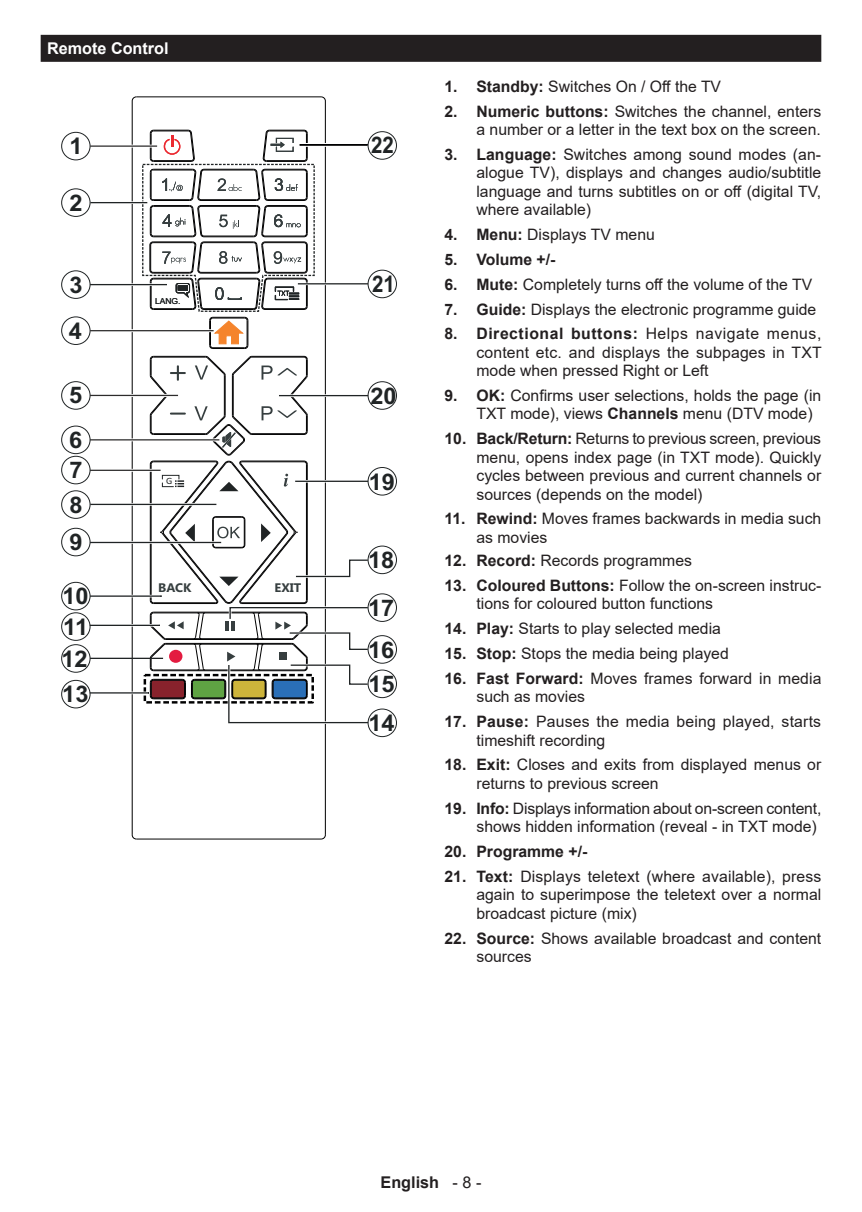
<style>
.page{position:relative;width:862px;height:1212px;background:#fff}
.page>*{position:absolute;margin:0;border:0;box-sizing:border-box;transform-origin:0 0}
.t1{font:700 22.95px/31.3px "Arial";color:#202425}
.t2{font:700 22.95px "Arial";color:#202425;scale:.89 1}
.t3{font:700 16.2px "Arial";color:#fff}
.t4{font:700 16.2px "Arial";color:#231f20}
.t5{font:15.75px/18.4px "Arial";color:#231f20}
.t6{font:700 15.75px "Arial";color:#231f20}
.t7{font:700 12.38px "Segoe UI";color:#363e3f}
.t8{font:9.67px "Calibri";color:#202425}
.t9{font:8.33px "Arial";color:#202425}
.s1{font-weight:700}
.s2{font-weight:400}
</style>
<div class="page">
<div style="left:41px;top:35px;width:779px;height:27px;background:#231f20"></div>
<hr style="left:136px;top:839px;width:185px;height:1px;background:#000001">
<hr style="left:132px;top:101px;width:1px;height:734px;background:#000001">
<hr style="left:224px;top:375px;width:1px;height:41px;background:#000001">
<hr style="left:225px;top:375px;width:1px;height:41px;background:#000001">
<hr style="left:232px;top:375px;width:1px;height:41px;background:#000001">
<hr style="left:233px;top:375px;width:1px;height:41px;background:#000001">
<hr style="left:252px;top:434px;width:52px;height:1px;background:#000001">
<hr style="left:153px;top:434px;width:52px;height:1px;background:#000001">
<hr style="left:252px;top:433px;width:52px;height:1px;background:#000001">
<hr style="left:153px;top:433px;width:52px;height:1px;background:#000001">
<hr style="left:325px;top:101px;width:1px;height:734px;background:#000001">
<hr style="left:153px;top:357px;width:52px;height:1px;background:#000001">
<hr style="left:252px;top:357px;width:52px;height:1px;background:#000001">
<hr style="left:153px;top:356px;width:52px;height:1px;background:#000001">
<hr style="left:252px;top:356px;width:52px;height:1px;background:#000001">
<hr style="left:136px;top:96px;width:185px;height:1px;background:#000001">
<svg style="left:232px;top:356px;width:20px;height:19px"></svg>
<svg style="left:150px;top:356px;width:36px;height:79px"></svg>
<svg style="left:194px;top:406px;width:58px;height:49px"></svg>
<svg style="left:195px;top:356px;width:30px;height:24px"></svg>
<svg style="left:261px;top:356px;width:47px;height:79px"></svg>
<hr style="left:103px;top:145px;width:55px;height:3px;background:#fff">
<div style="left:61px;top:317px;width:29px;height:28px;border:1px solid #202425;border-radius:50%"></div>
<hr style="left:90px;top:145px;width:67px;height:2px;background:#2d2c2c">
<hr style="left:91px;top:283px;width:77px;height:3px;background:#fff">
<hr style="left:90px;top:284px;width:77px;height:1px;background:#202425">
<hr style="left:91px;top:503px;width:126px;height:3px;background:#fff">
<hr style="left:90px;top:394px;width:89px;height:3px;background:#fff">
<hr style="left:90px;top:395px;width:88px;height:1px;background:#2d2c2c">
<hr style="left:90px;top:469px;width:71px;height:3px;background:#fff">
<hr style="left:90px;top:470px;width:70px;height:1px;background:#2d2c2c">
<hr style="left:91px;top:438px;width:129px;height:3px;background:#fff">
<hr style="left:90px;top:439px;width:129px;height:1px;background:#2d2c2c">
<hr style="left:90px;top:504px;width:126px;height:1px;background:#202425">
<div style="left:143px;top:674px;width:171px;height:29px;border:2px dashed #000001"></div>
<hr style="left:90px;top:658px;width:73px;height:1px;background:#202425">
<hr style="left:89px;top:624px;width:71px;height:3px;background:#fff">
<hr style="left:90px;top:625px;width:69px;height:1px;background:#202425">
<hr style="left:90px;top:595px;width:71px;height:2px;background:#202425">
<hr style="left:278px;top:394px;width:90px;height:3px;background:#fff">
<hr style="left:279px;top:395px;width:89px;height:1px;background:#202425">
<div style="left:61px;top:132px;width:29px;height:28px;border:1px solid #202425;border-radius:50%"></div>
<div style="left:61px;top:270px;width:29px;height:29px;border:1px solid #202425;border-radius:50%"></div>
<div style="left:61px;top:381px;width:29px;height:29px;border:1px solid #202425;border-radius:50%"></div>
<div style="left:61px;top:426px;width:29px;height:28px;border:1px solid #202425;border-radius:50%"></div>
<div style="left:61px;top:456px;width:29px;height:28px;border:1px solid #202425;border-radius:50%"></div>
<div style="left:61px;top:490px;width:29px;height:29px;border:1px solid #202425;border-radius:50%"></div>
<div style="left:61px;top:582px;width:29px;height:28px;border:1px solid #202425;border-radius:50%"></div>
<div style="left:61px;top:612px;width:29px;height:29px;border:1px solid #202425;border-radius:50%"></div>
<div style="left:61px;top:644px;width:29px;height:28px;border:1px solid #202425;border-radius:50%"></div>
<div style="left:367px;top:709px;width:29px;height:28px;border:1px solid #202425;border-radius:50%"></div>
<div style="left:367px;top:670px;width:29px;height:28px;border:1px solid #202425;border-radius:50%"></div>
<div style="left:367px;top:635px;width:29px;height:28px;border:1px solid #202425;border-radius:50%"></div>
<div style="left:367px;top:467px;width:29px;height:28px;border:1px solid #202425;border-radius:50%"></div>
<div style="left:367px;top:381px;width:29px;height:29px;border:1px solid #202425;border-radius:50%"></div>
<div style="left:367px;top:270px;width:29px;height:28px;border:1px solid #202425;border-radius:50%"></div>
<div style="left:367px;top:131px;width:29px;height:29px;border:1px solid #202425;border-radius:50%"></div>
<svg style="left:141px;top:130px;width:228px;height:219px"></svg>
<hr style="left:90px;top:201px;width:58px;height:3px;background:#fff">
<hr style="left:90px;top:202px;width:57px;height:1px;background:#202425">
<div style="left:61px;top:188px;width:29px;height:29px;border:1px solid #202425;border-radius:50%"></div>
<hr style="left:91px;top:541px;width:131px;height:3px;background:#fff">
<hr style="left:90px;top:542px;width:131px;height:1px;background:#202425">
<div style="left:61px;top:528px;width:29px;height:28px;border:1px solid #202425;border-radius:50%"></div>
<hr style="left:89px;top:691px;width:60px;height:3px;background:#fff">
<hr style="left:90px;top:692px;width:59px;height:1px;background:#202425">
<div style="left:61px;top:680px;width:29px;height:28px;border:1px solid #202425;border-radius:50%"></div>
<svg style="left:150px;top:461px;width:228px;height:264px"></svg>
<div style="left:367px;top:546px;width:29px;height:28px;border:1px solid #202425;border-radius:50%"></div>
<hr style="left:91px;top:329px;width:123px;height:3px;background:#fff">
<hr style="left:90px;top:330px;width:123px;height:1px;background:#2d2c2c">
<div style="left:367px;top:593px;width:29px;height:29px;border:1px solid #202425;border-radius:50%"></div>
<p class="t3" style="left:47px;top:37px;width:123px">Remote Control</p>
<h1 class="t1" style="left:69px;top:131px;width:15px">1</h1>
<h1 class="t1" style="left:69px;top:188px;width:15px">2</h1>
<h1 class="t1" style="left:69px;top:262px;width:15px;line-height:46.1px">3<br>4</h1>
<h1 class="t1" style="left:69px;top:374px;width:15px;line-height:44.6px">5<br>6</h1>
<h1 class="t1" style="left:69px;top:454px;width:15px;line-height:34.4px">7<br>8</h1>
<h1 class="t1" style="left:69px;top:527px;width:15px">9</h1>
<h1 class="t1" style="left:61px;top:581px;width:29px;text-align:justify">10<br>11<br>12</h1>
<h1 class="t1" style="left:62px;top:679px;width:28px">13</h1>
<p class="t9" style="left:155px;top:296px;width:27px">LANG.</p>
<p class="t8" style="left:166px;top:475px;width:8px">G</p>
<p class="t7" style="left:158px;top:578px;width:35px">BACK</p>
<p class="t7" style="left:274px;top:578px;width:28px">EXIT</p>
<h1 class="t2" style="left:371px;top:130px;width:27px">22</h1>
<h1 class="t2" style="left:372px;top:269px;width:27px">21</h1>
<h1 class="t1" style="left:370px;top:381px;width:28px">20</h1>
<h1 class="t1" style="left:368px;top:467px;width:28px">19</h1>
<h1 class="t1" style="left:368px;top:537px;width:28px;line-height:47.7px">18<br>17</h1>
<h1 class="t1" style="left:368px;top:635px;width:28px">16</h1>
<h1 class="t1" style="left:368px;top:669px;width:28px">15</h1>
<h1 class="t1" style="left:368px;top:708px;width:28px">14</h1>
<p class="t5" style="left:444px;top:77px;width:278px"><span class="s1">1. Standby:</span> Switches On / Off the TV</p>
<p class="t5" style="left:444px;top:102px;width:378px;text-align:right"><span class="s1">2. Numeric buttons:</span> Switches the channel, enters a number or a letter in the text box on the screen.</p>
<p class="t5" style="left:476px;top:145px;width:346px;text-align:justify;text-indent:-32px"><span class="s1">3. Language:</span> Switches among sound modes (an&shy;alogue TV), displays and changes audio/subtitle language and turns subtitles on or off (digital TV, where available)</p>
<p class="t5" style="left:444px;top:225px;width:212px"><span class="s1">4. Menu:</span> Displays TV menu</p>
<p class="t6" style="left:444px;top:248px;width:112px">5. Volume +/-</p>
<p class="t5" style="left:444px;top:275px;width:369px"><span class="s1">6. Mute:</span> Completely turns off the volume of the TV</p>
<p class="t5" style="left:444px;top:300px;width:373px"><span class="s1">7. Guide:</span> Displays the electronic programme guide</p>
<p class="t5" style="left:476px;top:324px;width:346px;text-align:justify;text-indent:-32px"><span class="s1">8. Directional buttons:</span> Helps navigate menus, content etc. and displays the subpages in TXT mode when pressed Right or Left</p>
<p class="t5" style="left:476px;top:386px;width:346px;text-indent:-32px"><span class="s1">9. OK:</span> Confirms user selections, holds the page (in<br>TXT mode), views <span class="s1">Channels</span> menu (DTV mode)</p>
<p class="t5" style="left:476px;top:429px;width:346px;text-align:justify;text-indent:-32px"><span class="s1">10. Back/Return:</span> Returns to previous screen, previous menu, opens index page (in TXT mode). Quickly cycles between previous and current channels or sources (depends on the model)</p>
<p class="t5" style="left:476px;top:510px;width:346px;text-indent:-32px"><span class="s1">11. Rewind:</span> Moves frames backwards in media such as movies</p>
<p class="t5" style="left:444px;top:551px;width:249px"><span class="s1">12. Record:</span> Records programmes</p>
<p class="t5" style="left:476px;top:576px;width:346px;text-indent:-32px"><span class="s1">13. Coloured Buttons:</span> Follow the on-screen instruc&shy;tions for coloured button functions</p>
<p class="t5" style="left:444px;top:619px;width:278px"><span class="s1">14. Play:</span> Starts to play selected media</p>
<p class="t5" style="left:444px;top:644px;width:286px"><span class="s1">15. Stop:</span> Stops the media being played</p>
<p class="t5" style="left:476px;top:669px;width:346px;text-indent:-32px"><span class="s1">16. Fast Forward:</span> Moves frames forward in media such as movies</p>
<p class="t5" style="left:476px;top:712px;width:346px;text-indent:-32px"><span class="s1">17. Pause:</span> Pauses the media being played, starts timeshift recording</p>
<p class="t5" style="left:476px;top:756px;width:346px;text-indent:-32px"><span class="s1">18. Exit:</span> Closes and exits from displayed menus or returns to previous screen</p>
<p class="t5" style="left:444px;top:799px;width:378px;text-align:right"><span class="s1">19. Info:</span> Displays information about on-screen content, shows hidden information (reveal - in TXT mode)</p>
<p class="t6" style="left:444px;top:840px;width:144px">20. Programme +/-</p>
<p class="t5" style="left:476px;top:867px;width:346px;text-align:justify;text-indent:-32px"><span class="s1">21. Text:</span> Displays teletext (where available), press again to superimpose the teletext over a normal broadcast picture (mix)</p>
<p class="t5" style="left:476px;top:929px;width:346px;text-indent:-32px"><span class="s1">22. Source:</span> Shows available broadcast and content sources</p>
<p class="t4" style="left:380px;top:1171px;width:102px">English <span class="s2">- 8 -</span></p>
</div>
